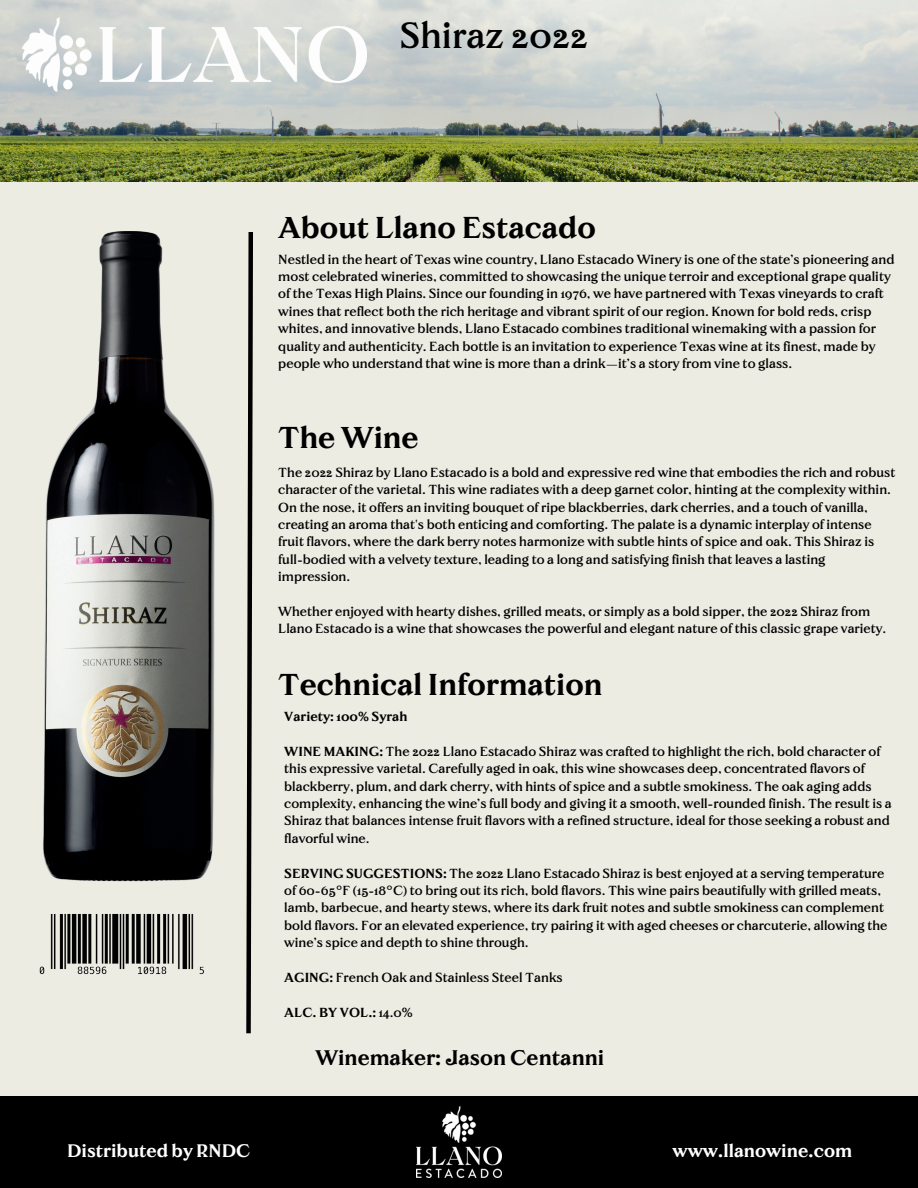
<style>
.page{position:relative;width:918px;height:1188px;background:#ecece3}
.page>*{position:absolute;margin:0;border:0;box-sizing:border-box;transform-origin:0 0}
.t1{font:36px "Brick Text Pro";color:#000}
.t2{font:500 30px "Brick Text Pro";color:#000}
.t3{font:500 21px "Brick Text Pro";color:#000}
.t4{font:500 18px "Brick Text Pro";color:#fff}
.t5{font:13.05px/17.4px "Brick Text Pro";color:#000}
.t6{font:500 13.05px "Brick Text Pro";color:#000}
.s1{font-weight:500}
.s2{font-weight:400}
</style>
<div class="page">
<img style="left:0;top:0;width:918px;height:181px">
<img style="left:23px;top:17px;width:343px;height:74px">
<img style="left:43px;top:232px;width:172px;height:649px">
<div style="left:0;top:1096px;width:918px;height:92px;background:#000"></div>
<svg style="left:246px;top:232px;width:7px;height:802px"></svg>
<img style="left:416px;top:1107px;width:86px;height:71px">
<img style="left:39px;top:913px;width:166px;height:62px">
<h1 class="t1" style="left:399px;top:16px;width:190px">Shiraz 2022</h1>
<h2 class="t2" style="left:278px;top:211px;width:319px">About Llano Estacado</h2>
<p class="t5" style="left:278px;top:250px;width:618px">Nestled in the heart of Texas wine country, Llano Estacado Winery is one of the state’s pioneering and most celebrated wineries, committed to showcasing the unique terroir and exceptional grape quality of the Texas High Plains. Since our founding in 1976, we have partnered with Texas vineyards to craft wines that reflect both the rich heritage and vibrant spirit of our region. Known for bold reds, crisp whites, and innovative blends, Llano Estacado combines traditional winemaking with a passion for quality and authenticity. Each bottle is an invitation to experience Texas wine at its finest, made by people who understand that wine is more than a drink—it’s a story from vine to glass.</p>
<h2 class="t2" style="left:278px;top:421px;width:142px">The Wine</h2>
<p class="t5" style="left:278px;top:464px;width:619px">The 2022 Shiraz by Llano Estacado is a bold and expressive red wine that embodies the rich and robust character of the varietal. This wine radiates with a deep garnet color, hinting at the complexity within.<br>On the nose, it offers an inviting bouquet of ripe blackberries, dark cherries, and a touch of vanilla, creating an aroma that's both enticing and comforting. The palate is a dynamic interplay of intense fruit flavors, where the dark berry notes harmonize with subtle hints of spice and oak. This Shiraz is full-bodied with a velvety texture, leading to a long and satisfying finish that leaves a lasting impression.</p>
<p class="t5" style="left:278px;top:603px;width:610px">Whether enjoyed with hearty dishes, grilled meats, or simply as a bold sipper, the 2022 Shiraz from<br>Llano Estacado is a wine that showcases the powerful and elegant nature of this classic grape variety.</p>
<h2 class="t2" style="left:278px;top:668px;width:326px">Technical Information</h2>
<p class="t6" style="left:284px;top:709px;width:125px">Variety: 100% Syrah</p>
<p class="t5" style="left:284px;top:743px;width:609px"><span class="s1">WINE MAKING:</span> The 2022 Llano Estacado Shiraz was crafted to highlight the rich, bold character of this expressive varietal. Carefully aged in oak, this wine showcases deep, concentrated flavors of blackberry, plum, and dark cherry, with hints of spice and a subtle smokiness. The oak aging adds complexity, enhancing the wine’s full body and giving it a smooth, well-rounded finish. The result is a Shiraz that balances intense fruit flavors with a refined structure, ideal for those seeking a robust and flavorful wine.</p>
<p class="t5" style="left:284px;top:865px;width:605px"><span class="s1">SERVING SUGGESTIONS:</span> The 2022 Llano Estacado Shiraz is best enjoyed at a serving temperature of 60-65°F (15-18°C) to bring out its rich, bold flavors. This wine pairs beautifully with grilled meats, lamb, barbecue, and hearty stews, where its dark fruit notes and subtle smokiness can complement bold flavors. For an elevated experience, try pairing it with aged cheeses or charcuterie, allowing the wine’s spice and depth to shine through.</p>
<p class="t5" style="left:284px;top:969px;width:280px"><span class="s1">AGING:</span> French Oak and Stainless Steel Tanks</p>
<p class="t6" style="left:284px;top:1005px;width:130px">ALC. BY VOL.: <span class="s2">14.0%</span></p>
<h3 class="t3" style="left:315px;top:1046px;width:290px">Winemaker: Jason Centanni</h3>
<h3 class="t4" style="left:67px;top:1141px;width:185px">Distributed by RNDC</h3>
<h3 class="t4" style="left:673px;top:1141px;width:181px">www.llanowine.com</h3>
</div>
